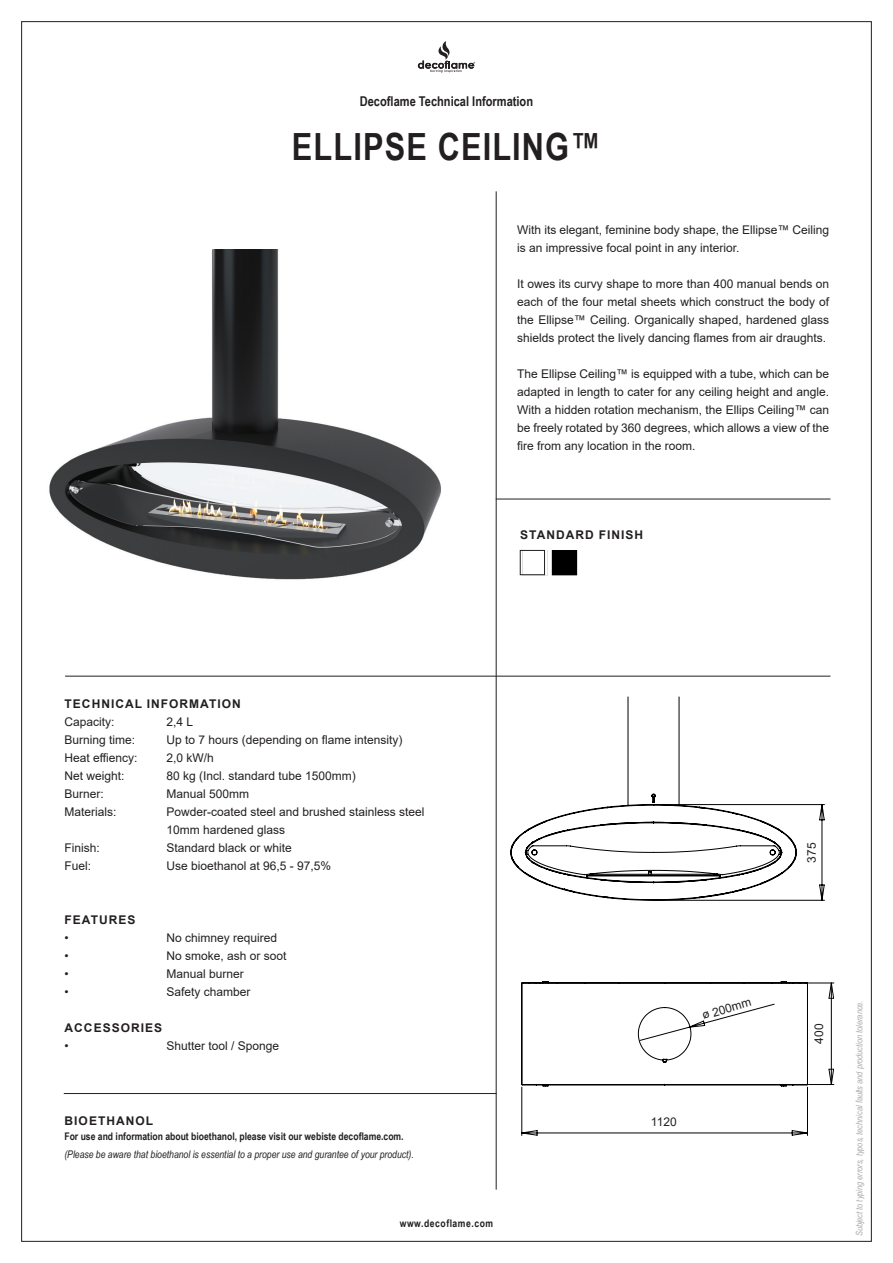
<style>
.page{position:relative;width:893px;height:1263px;background:#fff}
.page>*{position:absolute;margin:0;border:0;box-sizing:border-box;transform-origin:0 0}
.t1{font:700 37.5px "Arial Narrow";letter-spacing:.03em;color:#231f20}
.t2{font:700 13.5px "Arial Narrow";color:#231f20}
.t3{font:12px/18px "Arial";color:#231f20}
.t4{font:700 12px "Arial";letter-spacing:.085em;color:#231f20}
.t5{font:italic 10.5px "Arial Narrow";color:#231f20}
.t6{font:700 10.5px "Arial Narrow";color:#231f20}
.t7{font:700 10.5px "Arial Narrow";letter-spacing:.05em;color:#231f20}
.t8{font:italic 9px "Arial Narrow";color:#a8a9ad}
</style>
<div class="page">
<svg style="left:418px;top:41px;width:57px;height:32px"></svg>
<hr style="left:496px;top:191px;width:1px;height:998px;background:#231f20">
<hr style="left:65px;top:676px;width:765px;height:1px;background:#231f20">
<hr style="left:496px;top:499px;width:334px;height:1px;background:#231f20">
<img style="left:49px;top:249px;width:392px;height:331px">
<svg style="left:797px;top:804px;width:28px;height:97px"></svg>
<svg style="left:510px;top:696px;width:287px;height:205px"></svg>
<svg style="left:521px;top:981px;width:313px;height:155px"></svg>
<img style="left:522px;top:550px;width:55px;height:25px">
<div style="left:520px;top:550px;width:25px;height:25px;border:1px solid #231f20"></div>
<hr style="left:64px;top:1093px;width:433px;height:1px;background:#231f20">
<p class="t2" style="left:360px;top:91px;width:175px">Decoflame Technical Information</p>
<h1 class="t1" style="left:292px;top:119px;width:311px">ELLIPSE CEILING™</h1>
<p class="t3" style="left:517px;top:221px;width:313px">With its elegant, feminine body shape, the Ellipse™ Ceiling is an impressive focal point in any interior.</p>
<p class="t3" style="left:517px;top:275px;width:313px;text-align:justify">It owes its curvy shape to more than 400 manual bends on each of the four metal sheets which construct the body of the Ellipse™ Ceiling. Organically shaped, hardened glass shields protect the lively dancing flames from air draughts.</p>
<p class="t3" style="left:517px;top:365px;width:313px;text-align:justify">The Ellipse Ceiling™ is equipped with a tube, which can be adapted in length to cater for any ceiling height and angle.<br>With a hidden rotation mechanism, the Ellips Ceiling™ can be freely rotated by 360 degrees, which allows a view of the fire from any location in the room.</p>
<p class="t4" style="left:520px;top:526px;width:124px">STANDARD FINISH</p>
<p class="t4" style="left:65px;top:696px;width:178px">TECHNICAL INFORMATION</p>
<p class="t3" style="left:64px;top:713px;width:52px">Capacity:</p>
<p class="t3" style="left:166px;top:713px;width:28px">2,4 L</p>
<p class="t3" style="left:64px;top:731px;width:72px">Burning time:</p>
<p class="t3" style="left:166px;top:731px;width:238px">Up to 7 hours (depending on flame intensity)</p>
<p class="t3" style="left:64px;top:749px;width:75px">Heat effiency:</p>
<p class="t3" style="left:166px;top:749px;width:49px">2,0 kW/h</p>
<p class="t3" style="left:64px;top:767px;width:62px">Net weight:</p>
<p class="t3" style="left:166px;top:767px;width:191px">80 kg (Incl. standard tube 1500mm)</p>
<p class="t3" style="left:64px;top:785px;width:41px">Burner:</p>
<p class="t3" style="left:166px;top:785px;width:84px">Manual 500mm</p>
<p class="t3" style="left:64px;top:803px;width:54px">Materials:</p>
<p class="t3" style="left:166px;top:803px;width:260px">Powder-coated steel and brushed stainless steel<br>10mm hardened glass</p>
<p class="t3" style="left:64px;top:839px;width:37px">Finish:</p>
<p class="t3" style="left:166px;top:839px;width:127px">Standard black or white</p>
<p class="t3" style="left:64px;top:857px;width:28px">Fuel:</p>
<p class="t3" style="left:166px;top:857px;width:166px">Use bioethanol at 96,5 - 97,5%</p>
<p class="t4" style="left:65px;top:912px;width:72px">FEATURES</p>
<p class="t3" style="left:64px;top:929px;width:6px">•</p>
<p class="t3" style="left:166px;top:929px;width:112px">No chimney required</p>
<p class="t3" style="left:64px;top:947px;width:6px">•</p>
<p class="t3" style="left:166px;top:947px;width:122px">No smoke, ash or soot</p>
<p class="t3" style="left:64px;top:965px;width:6px">•</p>
<p class="t3" style="left:166px;top:965px;width:79px">Manual burner</p>
<p class="t3" style="left:64px;top:983px;width:6px">•</p>
<p class="t3" style="left:166px;top:983px;width:86px">Safety chamber</p>
<p class="t4" style="left:65px;top:1020px;width:99px">ACCESSORIES</p>
<p class="t3" style="left:64px;top:1037px;width:6px">•</p>
<p class="t3" style="left:166px;top:1037px;width:114px">Shutter tool / Sponge</p>
<p class="t4" style="left:65px;top:1113px;width:18px">BIOE</p>
<p class="t4" style="left:98px;top:1113px;width:19px">THANOL</p>
<p class="t6" style="left:64px;top:1129px;width:341px">For use and information about bioethanol, please visit our webiste decoflame.com.</p>
<p class="t5" style="left:64px;top:1147px;width:351px">(Please be aware that bioethanol is essential to a proper use and gurantee of your product).</p>
<p class="t7" style="left:400px;top:1215px;width:95px">www.decoflame.com</p>
<p class="t3" style="left:802px;top:863px;width:22px;rotate:-90deg">375</p>
<p class="t3" style="left:651px;top:1113px;width:27px">1120</p>
<p class="t3" style="left:700px;top:1007px;width:52px;rotate:-16deg">ø 200mm</p>
<p class="t8" style="left:853px;top:1236px;width:237px;rotate:-90deg">Subject to typing errors, typos, technical faults and production tolerance.</p>
<p class="t3" style="left:810px;top:1043px;width:22px;rotate:-90deg">400</p>
</div>
